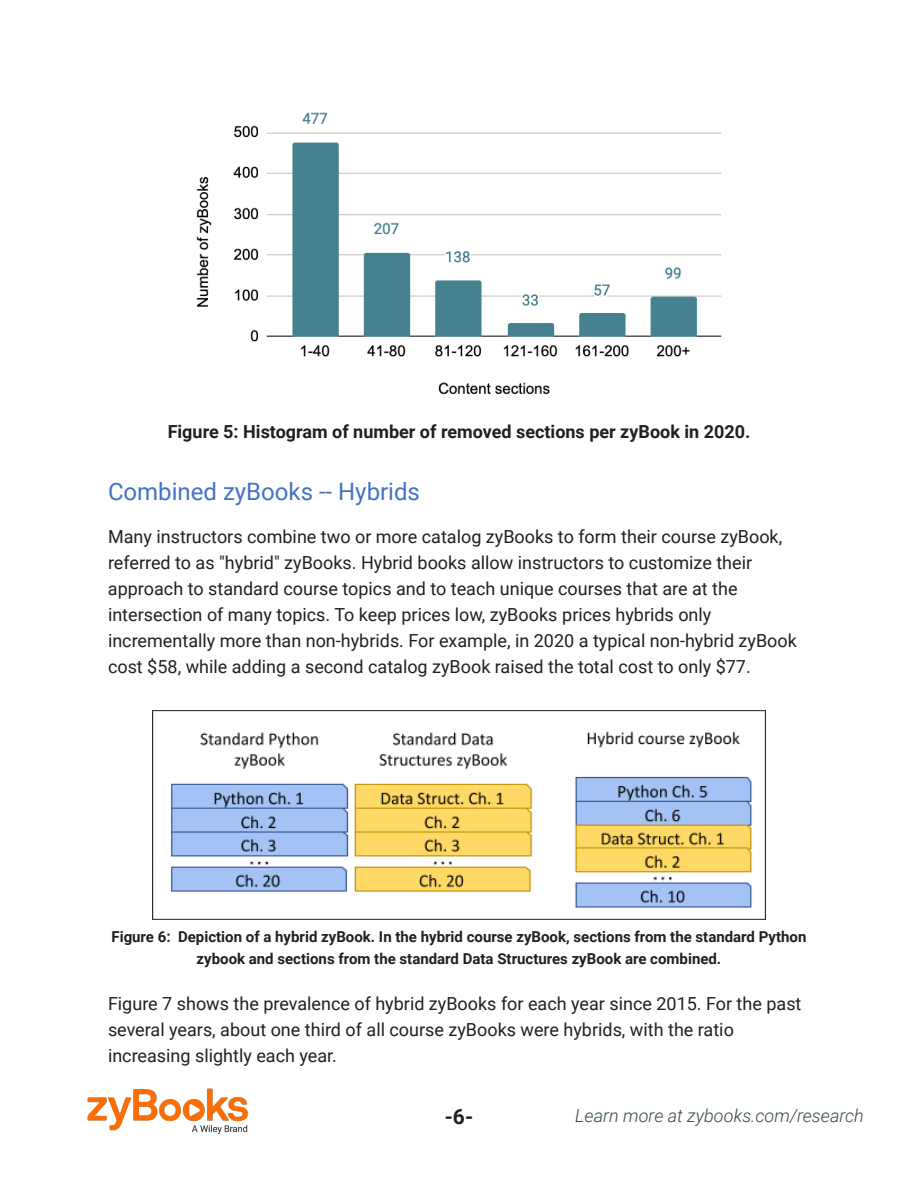
<style>
.page{position:relative;width:918px;height:1188px;background:#fff}
.page>*{position:absolute;margin:0;border:0;box-sizing:border-box;transform-origin:0 0}
.t1{font:24px "Roboto";color:#4472c4}
.t2{font:700 21px "Roboto";color:#231f20}
.t3{font:18px/26px "Roboto";color:#231f20}
.t4{font:700 18px "Roboto";color:#231f20}
.t5{font:italic 300 18px "Roboto";color:#35474f}
.t6{font:700 15px/21.6px "Roboto";color:#231f20;text-align:center}
</style>
<div class="page">
<img style="left:87px;top:1088px;width:161px;height:46px">
<img style="left:196px;top:112px;width:526px;height:283px">
<img style="left:152px;top:710px;width:614px;height:209px">
<p class="t4" style="left:168px;top:419px;width:584px">Figure 5: Histogram of number of removed sections per zyBook in 2020.</p>
<p class="t1" style="left:108px;top:474px;width:314px">Combined zyBooks -- Hybrids</p>
<p class="t3" style="left:108px;top:523px;width:690px">Many instructors combine two or more catalog zyBooks to form their course zyBook, referred to as "hybrid" zyBooks. Hybrid books allow instructors to customize their approach to standard course topics and to teach unique courses that are at the intersection of many topics. To keep prices low, zyBooks prices hybrids only incrementally more than non-hybrids. For example, in 2020 a typical non-hybrid zyBook cost $58, while adding a second catalog zyBook raised the total cost to only $77.</p>
<p class="t6" style="left:112px;top:926px;width:696px">Figure 6: Depiction of a hybrid zyBook. In the hybrid course zyBook, sections from the standard Python zybook and sections from the standard Data Structures zyBook are combined.</p>
<p class="t3" style="left:108px;top:990px;width:695px">Figure 7 shows the prevalence of hybrid zyBooks for each year since 2015. For the past several years, about one third of all course zyBooks were hybrids, with the ratio increasing slightly each year.</p>
<p class="t2" style="left:445px;top:1102px;width:30px">-6-</p>
<p class="t5" style="left:575px;top:1103px;width:290px">Learn more at zybooks.com/research</p>
</div>
